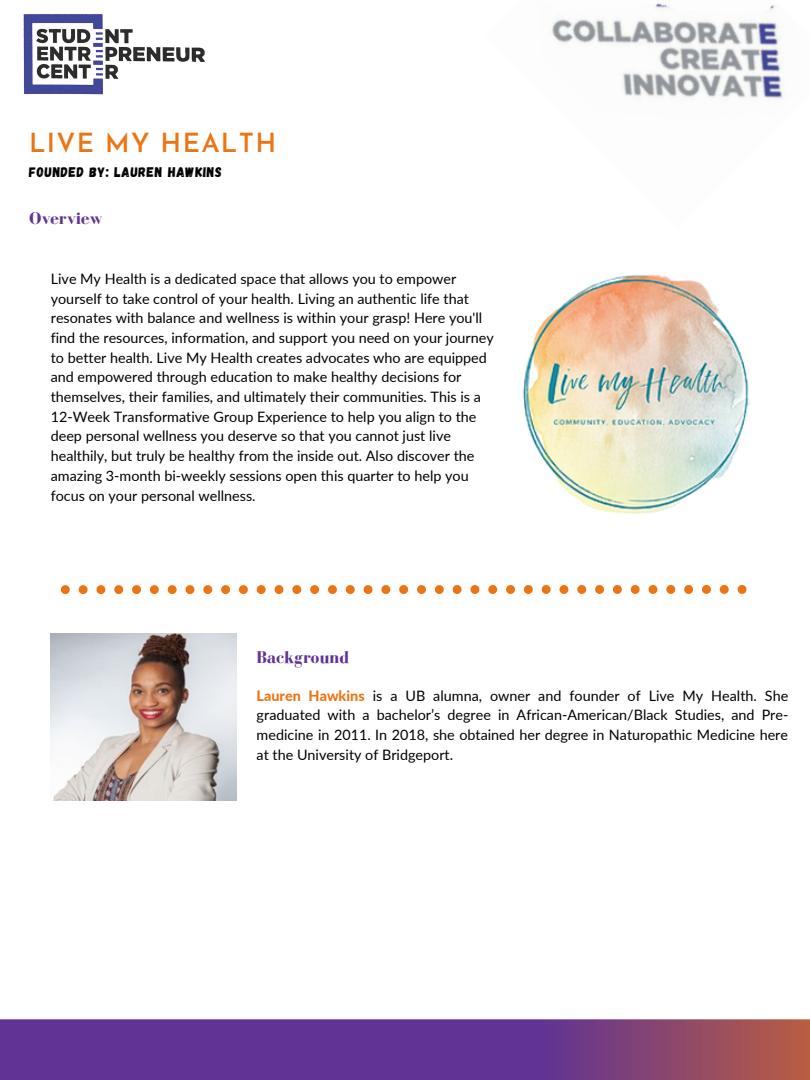
<style>
.page{position:relative;width:810px;height:1080px;background:#fff}
.page>*{position:absolute;margin:0;border:0;box-sizing:border-box;transform-origin:0 0}
.t1{font:600 26.25px "Josefin Sans";letter-spacing:.05em;color:#eb7515}
.t2{font:700 17.5px "Bodoni FLF";color:#613393}
.t3{font:14.38px/19.7px "Lato";color:#000}
.t4{font:13.94px "Gagalin";letter-spacing:.05em;color:#000}
.s1{font-weight:800;color:#eb7515}
</style>
<div class="page">
<svg style="left:0;top:1019px;width:810px;height:61px;background:#703a86"></svg>
<img style="left:23px;top:14px;width:182px;height:81px">
<svg style="left:61px;top:585px;width:686px;height:9px"></svg>
<img style="left:551px;top:3px;width:234px;height:98px">
<img style="left:51px;top:633px;width:186px;height:167px">
<img style="left:523px;top:274px;width:227px;height:240px">
<h1 class="t1" style="left:29px;top:132px;width:249px">LIVE MY HEALTH</h1>
<p class="t4" style="left:29px;top:163px;width:194px">FOUNDED BY: LAUREN HAWKINS</p>
<p class="t2" style="left:29px;top:209px;width:75px">Overview</p>
<p class="t3" style="left:51px;top:269px;width:445px">Live My Health is a dedicated space that allows you to empower yourself to take control of your health. Living an authentic life that resonates with balance and wellness is within your grasp! Here you'll find the resources, information, and support you need on your journey to better health. Live My Health creates advocates who are equipped and empowered through education to make healthy decisions for themselves, their families, and ultimately their communities. This is a 12-Week Transformative Group Experience to help you align to the deep personal wellness you deserve so that you cannot just live healthily, but truly be healthy from the inside out. Also discover the amazing 3-month bi-weekly sessions open this quarter to help you focus on your personal wellness.</p>
<p class="t2" style="left:257px;top:648px;width:94px">Background</p>
<p class="t3" style="left:257px;top:685px;width:533px;text-align:justify"><span class="s1">Lauren Hawkins</span> is a UB alumna, owner and founder of Live My Health. She graduated with a bachelor’s degree in African-American/Black Studies, and Pre&shy;medicine in 2011. In 2018, she obtained her degree in Naturopathic Medicine here at the University of Bridgeport.</p>
</div>
